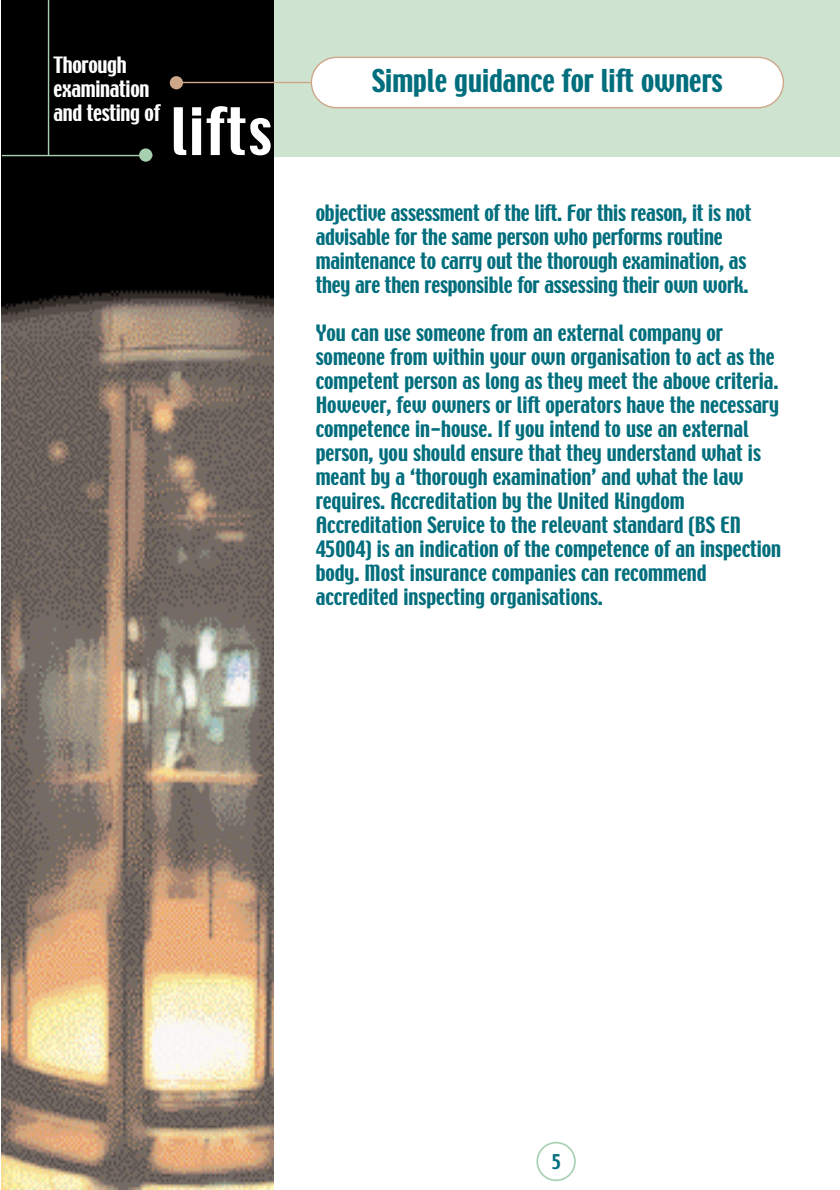
<style>
.page{position:relative;width:840px;height:1190px;background:#fff}
.page>*{position:absolute;margin:0;border:0;box-sizing:border-box;transform-origin:0 0}
.t1{font:58px "Techno";letter-spacing:.04em;color:#fff}
.t2{font:28px "Techno";color:#006e7d}
.t3{font:20px/24px "Techno";color:#006e7d}
.t4{font:20px/24px "Techno";letter-spacing:-.015em;color:#fff}
.t5{font:18px "Techno";color:#006e7d}
</style>
<div class="page">
<img style="left:2px;top:0;width:272px;height:1190px">
<div style="left:274px;top:0;width:566px;height:156px;background:#cee3d0"></div>
<div style="left:139px;top:148px;width:13px;height:14px;background:#a7d0b1;border-radius:50%"></div>
<div style="left:311px;top:57px;width:472px;height:51px;background:#fff;border-radius:25px"></div>
<div style="left:311px;top:57px;width:473px;height:51px;border:1px solid #cea68a;border-radius:25px"></div>
<hr style="left:171px;top:82px;width:140px;height:1px;background:#cea68a">
<div style="left:170px;top:76px;width:13px;height:13px;background:#cea68a;border-radius:50%"></div>
<hr style="left:2px;top:155px;width:150px;height:1px;background:#a7d0b1">
<hr style="left:48px;top:0;width:1px;height:155px;background:#a7d0b1">
<div style="left:536px;top:1142px;width:40px;height:39px;border:2px solid #a7d0b1;border-radius:50%"></div>
<p class="t4" style="left:54px;top:55px;width:108px">Thorough examination and testing of</p>
<h1 class="t1" style="left:171px;top:107px;width:102px">lifts</h1>
<h2 class="t2" style="left:372px;top:69px;width:352px">Simple guidance for lift owners</h2>
<p class="t3" style="left:316px;top:202px;width:437px">objective assessment of the lift. For this reason, it is not advisable for the same person who performs routine maintenance to carry out the thorough examination, as they are then responsible for assessing their own work.</p>
<p class="t3" style="left:316px;top:322px;width:467px">You can use someone from an external company or someone from within your own organisation to act as the competent person as long as they meet the above criteria.<br>However, few owners or lift operators have the necessary competence in-house. If you intend to use an external person, you should ensure that they understand what is meant by a ‘thorough examination’ and what the law requires. Accreditation by the United Kingdom Accreditation Service to the relevant standard (BS EN 45004) is an indication of the competence of an inspection body. Most insurance companies can recommend accredited inspecting organisations.</p>
<p class="t5" style="left:552px;top:1154px;width:10px">5</p>
</div>
